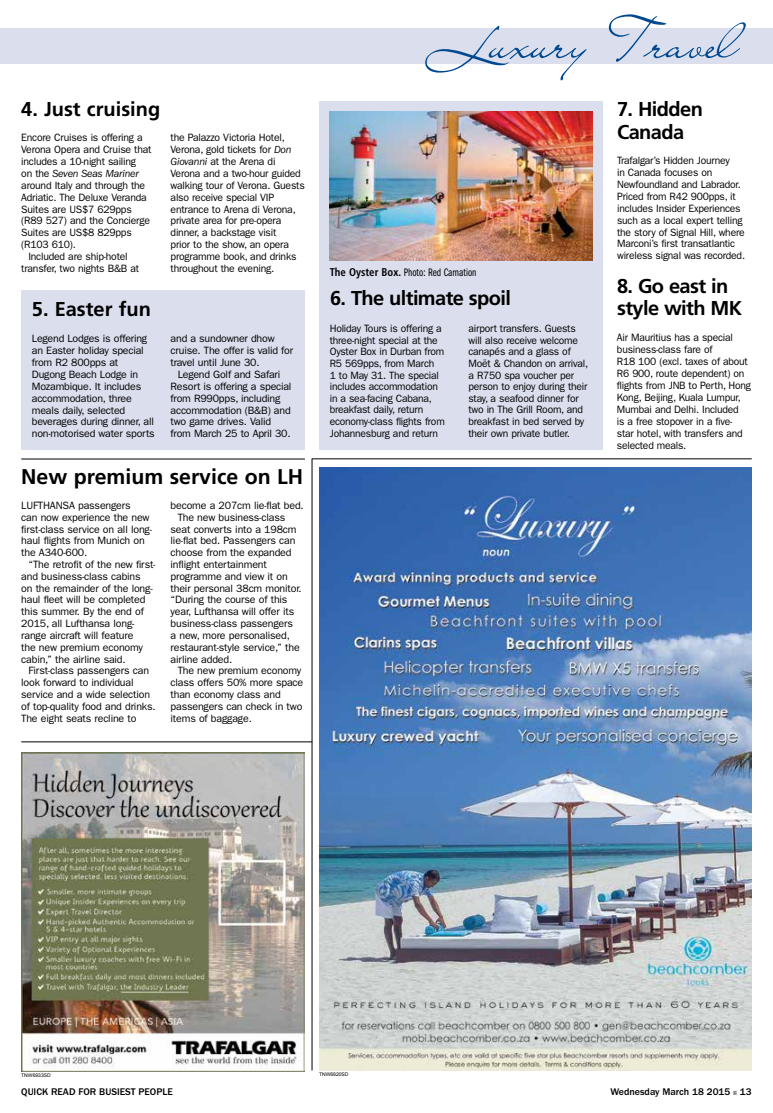
<style>
.page{position:relative;width:773px;height:1113px;background:#fff}
.page>*{position:absolute;margin:0;border:0;box-sizing:border-box;transform-origin:0 0}
.t1{font:53.5px "Lainie Day SH";color:#004990}
.t2{font:700 21.25px "Frutiger LT Std";color:#000}
.t3{font:700 20px/22.5px "Frutiger LT Std";letter-spacing:-.03em;color:#000}
.t4{font:700 20px "Frutiger LT Std";color:#000}
.t5{font:11.25px "ITC Franklin Gothic Std Bk Cp";color:#000;scale:.96 1}
.t6{font:10.62px/11.9px "ITC Franklin Gothic Std";letter-spacing:-.02em;color:#000}
.t7{font:italic 10.62px "ITC Franklin Gothic Std";letter-spacing:-.02em;color:#000}
.t8{font:500 10px "ITC Franklin Gothic Std";color:#000}
.t9{font:5px "Arial";color:#000}
.s1{font-style:normal}
.s2{font-style:italic}
.s3{font-family:"Frutiger LT Std";font-weight:700;font-stretch:condensed}
.s4{color:#939598}
</style>
<div class="page">
<div style="left:21px;top:290px;width:284px;height:160px;background:#dbdeed"></div>
<div style="left:319px;top:101px;width:283px;height:349px;background:#dbdeed"></div>
<hr style="left:21px;top:741px;width:291px;height:1px;background:#000">
<hr style="left:312px;top:458px;width:439px;height:1px;background:#000">
<img style="left:319px;top:468px;width:432px;height:602px">
<div style="left:0;top:28px;width:772px;height:36px;background:#dbdeed"></div>
<img style="left:330px;top:111px;width:262px;height:150px">
<hr style="left:312px;top:458px;width:1px;height:612px;background:#000">
<img style="left:21px;top:752px;width:284px;height:319px">
<hr style="left:21px;top:459px;width:284px;height:1px;background:#000">
<p class="t4" style="left:21px;top:97px;width:140px">4. Just cruising</p>
<p class="t6" style="left:21px;top:132px;width:123px">Encore Cruises is offering a</p>
<p class="t6" style="left:21px;top:144px;width:132px">Verona Opera and Cruise that</p>
<p class="t6" style="left:21px;top:156px;width:116px">includes a 10-night sailing</p>
<p class="t7" style="left:21px;top:167px;width:119px"><span class="s1">on the</span> Seven Seas Mariner</p>
<p class="t6" style="left:21px;top:179px;width:125px">around Italy and through the</p>
<p class="t6" style="left:21px;top:191px;width:127px">Adriatic. The Deluxe Veranda</p>
<p class="t6" style="left:21px;top:203px;width:112px">Suites are US$7 629pps</p>
<p class="t6" style="left:21px;top:215px;width:130px">(R89 527) and the Concierge</p>
<p class="t6" style="left:21px;top:227px;width:112px">Suites are US$8 829pps</p>
<p class="t6" style="left:21px;top:239px;width:56px">(R103 610).</p>
<p class="t6" style="left:28px;top:251px;width:101px">Included are ship-hotel</p>
<p class="t6" style="left:21px;top:262px;width:119px">transfer, two nights B&amp;B at</p>
<p class="t4" style="left:32px;top:297px;width:120px">5. Easter fun</p>
<p class="t6" style="left:170px;top:132px;width:136px">the Palazzo Victoria Hotel,<br>Verona, gold tickets for <span class="s2">Don<br>Giovanni</span> at the Arena di<br>Verona and a two-hour guided walking tour of Verona. Guests also receive special VIP entrance to Arena di Verona, private area for pre-opera dinner, a backstage visit<br>prior to the show, an opera programme book, and drinks throughout the evening.</p>
<p class="t6" style="left:32px;top:333px;width:124px">Legend Lodges is offering an Easter holiday special from R2 800pps at<br>Dugong Beach Lodge in<br>Mozambique. It includes accommodation, three meals daily, selected beverages during dinner, all non-motorised water sports</p>
<p class="t6" style="left:170px;top:333px;width:106px">and a sundowner dhow</p>
<p class="t6" style="left:170px;top:345px;width:124px">cruise. The offer is valid for</p>
<p class="t6" style="left:170px;top:356px;width:90px">travel until June 30.</p>
<p class="t6" style="left:178px;top:368px;width:104px">Legend Golf and Safari</p>
<p class="t6" style="left:170px;top:380px;width:122px">Resort is offering a special</p>
<p class="t6" style="left:170px;top:392px;width:111px">from R990pps, including</p>
<p class="t6" style="left:170px;top:404px;width:122px">accommodation (B&amp;B) and</p>
<p class="t6" style="left:170px;top:416px;width:102px">two game drives. Valid</p>
<p class="t6" style="left:170px;top:428px;width:121px">from March 25 to April 30.</p>
<p class="t2" style="left:21px;top:464px;width:283px">New premium service on LH</p>
<p class="t6" style="left:21px;top:499px;width:111px">LUFTHANSA passengers</p>
<p class="t6" style="left:21px;top:511px;width:130px">can now experience the new</p>
<p class="t6" style="left:21px;top:523px;width:132px">first-class service on all long-</p>
<p class="t6" style="left:21px;top:535px;width:125px">haul flights from Munich on</p>
<p class="t6" style="left:21px;top:546px;width:68px">the A340-600.</p>
<p class="t6" style="left:28px;top:558px;width:129px">“The retrofit of the new first-</p>
<p class="t6" style="left:21px;top:570px;width:121px">and business-class cabins</p>
<p class="t6" style="left:21px;top:582px;width:133px">on the remainder of the long-</p>
<p class="t6" style="left:21px;top:594px;width:126px">haul fleet will be completed</p>
<p class="t6" style="left:21px;top:606px;width:124px">this summer. By the end of</p>
<p class="t6" style="left:21px;top:617px;width:115px">2015, all Lufthansa long-</p>
<p class="t6" style="left:21px;top:629px;width:114px">range aircraft will feature</p>
<p class="t6" style="left:21px;top:641px;width:123px">the new premium economy</p>
<p class="t6" style="left:21px;top:653px;width:106px">cabin,” the airline said.</p>
<p class="t6" style="left:28px;top:665px;width:122px">First-class passengers can</p>
<p class="t6" style="left:21px;top:676px;width:114px">look forward to individual</p>
<p class="t6" style="left:21px;top:688px;width:130px">service and a wide selection</p>
<p class="t6" style="left:21px;top:700px;width:136px">of top-quality food and drinks.</p>
<p class="t6" style="left:21px;top:712px;width:117px">The eight seats recline to</p>
<p class="t6" style="left:170px;top:499px;width:135px">become a 207cm lie-flat bed.</p>
<p class="t6" style="left:178px;top:511px;width:109px">The new business-class</p>
<p class="t6" style="left:170px;top:523px;width:127px">seat converts into a 198cm</p>
<p class="t6" style="left:170px;top:535px;width:126px">lie-flat bed. Passengers can</p>
<p class="t6" style="left:170px;top:547px;width:122px">choose from the expanded</p>
<p class="t6" style="left:170px;top:558px;width:98px">inflight entertainment</p>
<p class="t6" style="left:170px;top:570px;width:119px">programme and view it on</p>
<p class="t6" style="left:170px;top:582px;width:133px">their personal 38cm monitor.</p>
<p class="t6" style="left:170px;top:594px;width:118px">“During the course of this</p>
<p class="t6" style="left:170px;top:606px;width:125px">year, Lufthansa will offer its</p>
<p class="t6" style="left:170px;top:617px;width:124px">business-class passengers</p>
<p class="t6" style="left:170px;top:629px;width:121px">a new, more personalised,</p>
<p class="t6" style="left:170px;top:641px;width:131px">restaurant-style service,” the</p>
<p class="t6" style="left:170px;top:653px;width:63px">airline added.</p>
<p class="t6" style="left:178px;top:665px;width:125px">The new premium economy</p>
<p class="t6" style="left:170px;top:677px;width:134px">class offers 50% more space</p>
<p class="t6" style="left:170px;top:688px;width:112px">than economy class and</p>
<p class="t6" style="left:170px;top:700px;width:133px">passengers can check in two</p>
<p class="t6" style="left:170px;top:712px;width:83px">items of baggage.</p>
<p class="t1" style="left:427px;top:7px;width:312px">Luxury Travel</p>
<p class="t3" style="left:617px;top:98px;width:87px">7. Hidden<br>Canada</p>
<p class="t5" style="left:330px;top:266px;width:154px"><span class="s3">The Oyster Box.</span> Photo: Red Carnation</p>
<p class="t3" style="left:330px;top:287px;width:182px">6. The ultimate spoil</p>
<p class="t6" style="left:330px;top:323px;width:116px">Holiday Tours is offering a three-night special at the<br>Oyster Box in Durban from<br>R5 569pps, from March<br>1 to May 31. The special includes accommodation in a sea-facing Cabana, breakfast daily, return economy-class flights from<br>Johannesburg and return</p>
<p class="t6" style="left:468px;top:323px;width:121px">airport transfers. Guests will also receive welcome canapés and a glass of<br>Moët &amp; Chandon on arrival, a R750 spa voucher per person to enjoy during their stay, a seafood dinner for two in The Grill Room, and breakfast in bed served by their own private butler.</p>
<p class="t6" style="left:617px;top:155px;width:129px">Trafalgar’s Hidden Journey<br>in Canada focuses on<br>Newfoundland and Labrador.<br>Priced from R42 900pps, it includes Insider Experiences such as a local expert telling the story of Signal Hill, where<br>Marconi’s first transatlantic wireless signal was recorded.</p>
<p class="t3" style="left:617px;top:274px;width:127px">8. Go east in style with MK</p>
<p class="t6" style="left:617px;top:331px;width:136px">Air Mauritius has a special business-class fare of<br>R18 100 (excl. taxes of about<br>R6 900, route dependent) on flights from JNB to Perth, Hong<br>Kong, Beijing, Kuala Lumpur,<br>Mumbai and Delhi. Included<br>is a free stopover in a five&shy;star hotel, with transfers and selected meals.</p>
<p class="t9" style="left:21px;top:1071px;width:31px">TNW6933SD</p>
<p class="t9" style="left:319px;top:1070px;width:31px">TNW6920SD</p>
<p class="t8" style="left:21px;top:1086px;width:90px">QUICK READ FOR busies</p>
<p class="t8" style="left:131px;top:1086px;width:42px">t people</p>
<p class="t8" style="left:610px;top:1086px;width:143px">Wednesday March 18 2015 <span class="s4">■</span> 13</p>
</div>
